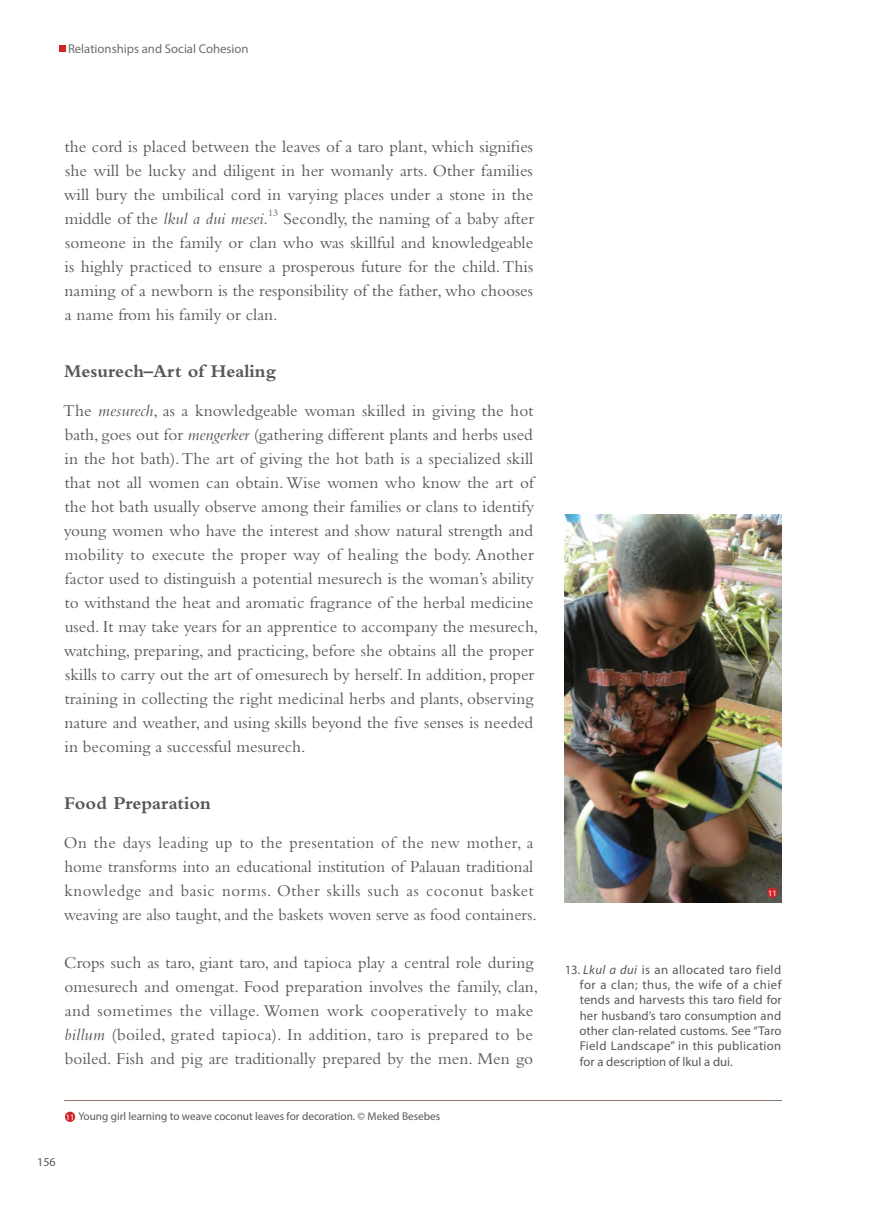
<style>
.page{position:relative;width:893px;height:1212px;background:#fff}
.page>*{position:absolute;margin:0;border:0;box-sizing:border-box;transform-origin:0 0}
.t1{font:700 18.75px "Bembo";color:#57585a}
.t2{font:17.25px/24px "Bembo";color:#57585a}
.t3{font:12.75px/15.3px "Myriad Pro";letter-spacing:.025em;color:#57585a;text-align:justify}
.t4{font:12.75px "Myriad Pro";color:#6c6d70}
.t5{font:12px "Myriad Pro";color:#57585a}
.t6{font:11.25px "Myriad Pro";color:#57585a}
.t7{font:10.05px "Bembo";color:#57585a}
.t8{font:8.25px "Myriad Pro";color:#fff}
.s1{font-style:italic}
.s2{font-size:8.25px;color:#fff}
</style>
<div class="page">
<hr style="left:64px;top:1100px;width:718px;height:1px;background:#8e7a6e">
<svg style="left:59px;top:46px;width:6px;height:6px"></svg>
<svg style="left:65px;top:1111px;width:10px;height:11px"></svg>
<div style="left:66px;top:1113px;width:8px;height:8px;background:#d1232a;border-radius:50%"></div>
<img style="left:565px;top:514px;width:217px;height:388px">
<div style="left:767px;top:887px;width:10px;height:11px;background:#d1232a;border-radius:50%"></div>
<p class="t4" style="left:68px;top:41px;width:182px">Relationships and Social Cohesion</p>
<p class="t2" style="left:64px;top:134px;width:471px;text-align:justify">the cord is placed between the leaves of a taro plant, which signifies she will be lucky and diligent in her womanly arts. Other families will bury the umbilical cord in varying places under a stone in the middle of the <span class="s1">lkul a dui mesei</span>.</p>
<p class="t7" style="left:268px;top:207px;width:11px">13</p>
<p class="t2" style="left:65px;top:206px;width:471px;text-align:justify;text-indent:219px">Secondly, the naming of a baby after someone in the family or clan who was skillful and knowledgeable is highly practiced to ensure a prosperous future for the child. This naming of a newborn is the responsibility of the father, who chooses a name from his family or clan.</p>
<p class="t1" style="left:64px;top:360px;width:214px">Mesurech–Art of Healing</p>
<p class="t2" style="left:63px;top:398px;width:477px">The <span class="s1">mesurech</span>, as a knowledgeable woman skilled in giving the hot bath, goes out for <span class="s1">mengerker</span> (gathering different plants and herbs used in the hot bath). The art of giving the hot bath is a specialized skill that not all women can obtain. Wise women who know the art of the hot bath usually observe among their families or clans to identify young women who have the interest and show natural strength and mobility to execute the proper way of healing the body. Another factor used to distinguish a potential mesurech is the woman’s ability to withstand the heat and aromatic fragrance of the herbal medicine used. It may take years for an apprentice to accompany the mesurech, watching, preparing, and practicing, before she obtains all the proper skills to carry out the art of omesurech by herself. In addition, proper training in collecting the right medicinal herbs and plants, observing nature and weather, and using skills beyond the five senses is needed in becoming a successful mesurech.</p>
<p class="t1" style="left:64px;top:792px;width:148px">Food Preparation</p>
<p class="t2" style="left:64px;top:830px;width:475px">On the days leading up to the presentation of the new mother, a home transforms into an educational institution of Palauan traditional knowledge and basic norms. Other skills such as coconut basket weaving are also taught, and the baskets woven serve as food containers.</p>
<p class="t2" style="left:64px;top:950px;width:476px">Crops such as taro, giant taro, and tapioca play a central role during omesurech and omengat. Food preparation involves the family, clan, and sometimes the village. Women work cooperatively to make <span class="s1">billum</span> (boiled, grated tapioca). In addition, taro is prepared to be boiled. Fish and pig are traditionally prepared by the men. Men go</p>
<p class="t3" style="left:579px;top:962px;width:204px;text-indent:-15px">13. <span class="s1">Lkul a dui</span> is an allocated taro field for a clan; thus, the wife of a chief tends and harvests this taro field for her husband’s taro consumption and other clan-related customs. See “Taro Field Landscape” in this publication for a description of lkul a dui.</p>
<p class="t8" style="left:768px;top:888px;width:10px">11</p>
<p class="t6" style="left:66px;top:1110px;width:376px"><span class="s2">11</span> Young girl learning to weave coconut leaves for decoration. © Meked Besebes</p>
<p class="t5" style="left:37px;top:1154px;width:20px">156</p>
</div>
